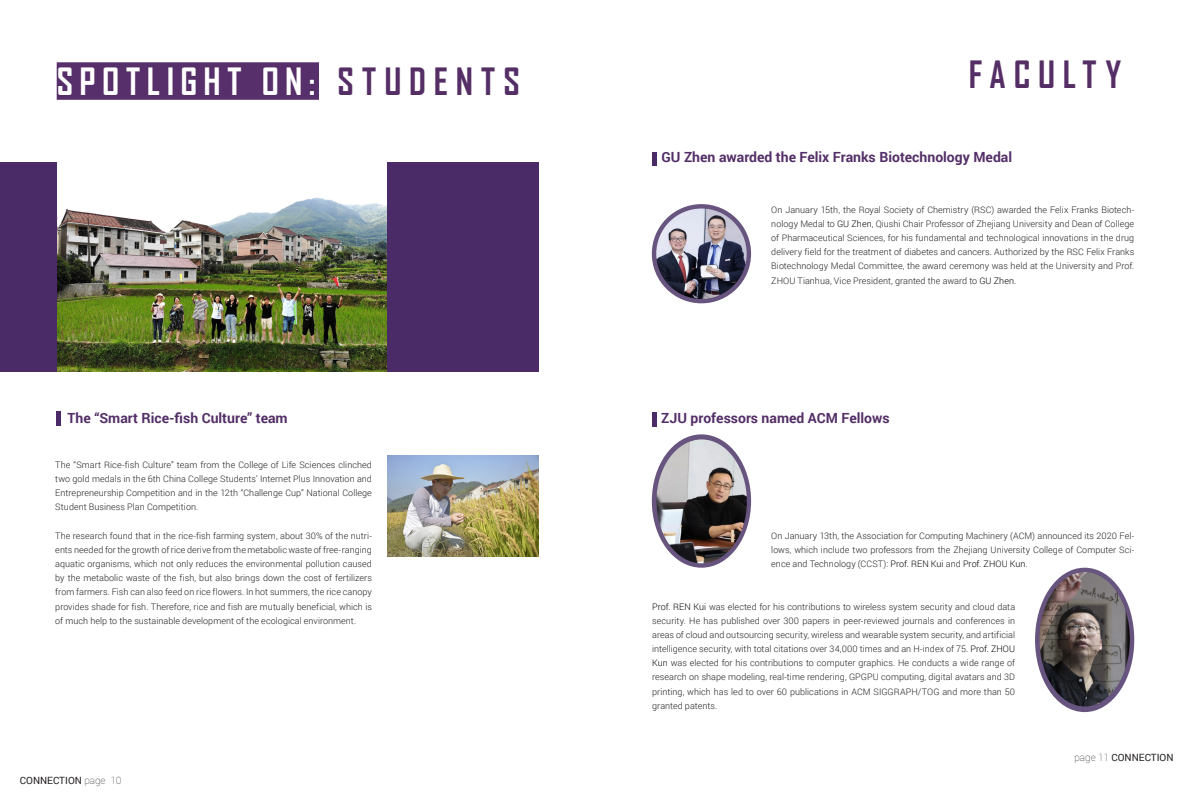
<style>
.page{position:relative;width:1191px;height:808px;background:#fff}
.page>*{position:absolute;margin:0;border:0;box-sizing:border-box;transform-origin:0 0}
.t1{font:700 36px "Agency FB";letter-spacing:.19em;color:#fff}
.t2{font:700 36px "Agency FB";letter-spacing:.21em;color:#542e65}
.t3{font:700 14px "Roboto";color:#532e67}
.t4{font:10px "Roboto";color:#231f20}
.t5{font:300 9px/14.2px "Roboto";letter-spacing:.005em;color:#231f20;text-align:justify}
.s1{color:#542e65}
.s2{font-weight:100}
.s3{color:#000}
</style>
<div class="page">
<div style="left:1035px;top:568px;width:99px;height:144px;border:11px solid #422a5f;border-radius:50%"></div>
<div style="left:652px;top:434px;width:99px;height:134px;border:11px solid #422a5f;border-radius:50%"></div>
<div style="left:652px;top:204px;width:99px;height:99px;border:11px solid #422a5f;border-radius:50%"></div>
<div style="left:57px;top:62px;width:262px;height:38px;background:#572f6a;border:11px solid #572f6a"></div>
<hr style="left:57px;top:411px;width:4px;height:14px;background:#4b2b67">
<div style="left:652px;top:152px;width:5px;height:13px;background:#4b2b67"></div>
<hr style="left:652px;top:412px;width:4px;height:15px;background:#4b2b67">
<div style="left:0;top:162px;width:57px;height:209px;background:#4b2b67"></div>
<img style="left:57px;top:197px;width:330px;height:174px">
<div style="left:387px;top:162px;width:152px;height:209px;background:#4b2b67"></div>
<img style="left:387px;top:455px;width:152px;height:101px">
<svg style="left:56px;top:65px;width:40px;height:32px"></svg>
<svg style="left:102px;top:65px;width:59px;height:32px"></svg>
<svg style="left:180px;top:65px;width:63px;height:32px"></svg>
<svg style="left:261px;top:62px;width:55px;height:38px"></svg>
<img style="left:1039px;top:572px;width:90px;height:134px">
<img style="left:656px;top:209px;width:90px;height:90px;border-radius:45px">
<img style="left:656px;top:439px;width:91px;height:124px">
<h1 class="t1" style="left:57px;top:59px;width:465px">SPOTLIGHT ON: <span class="s1">STUDENTS</span></h1>
<h1 class="t2" style="left:969px;top:53px;width:154px">FACULTY</h1>
<h2 class="t3" style="left:661px;top:147px;width:352px">GU Zhen awarded the Felix Franks Biotechnology Medal</h2>
<h2 class="t3" style="left:68px;top:408px;width:222px">The “Smart Rice-fish Culture” team</h2>
<p class="t5" style="left:55px;top:457px;width:318px">The “Smart Rice-fish Culture” team from the College of Life Sciences clinched two gold medals in the 6th China College Students’ Internet Plus Innovation and Entrepreneurship Competition and in the 12th “Challenge Cup” National College Student Business Plan Competition.</p>
<p class="t5" style="left:55px;top:528px;width:318px">The research found that in the rice-fish farming system, about 30% of the nutri&shy;ents needed for the growth of rice derive from the metabolic waste of free-ranging aquatic organisms, which not only reduces the environmental pollution caused by the metabolic waste of the fish, but also brings down the cost of fertilizers from farmers. Fish can also feed on rice flowers. In hot summers, the rice canopy provides shade for fish. Therefore, rice and fish are mutually beneficial, which is of much help to the sustainable development of the ecological environment.</p>
<p class="t4" style="left:20px;top:773px;width:103px">CONNECTION <span class="s2">page 10</span></p>
<p class="t5" style="left:771px;top:202px;width:364px">On January 15th, the Royal Society of Chemistry (RSC) awarded the Felix Franks Biotech&shy;nology Medal to <span class="s3">GU Zhen</span>, Qiushi Chair Professor of Zhejiang University and Dean of College of Pharmaceutical Sciences, for his fundamental and technological innovations in the drug delivery field for the treatment of diabetes and cancers. Authorized by the RSC Felix Franks Biotechnology Medal Committee, the award ceremony was held at the University and Prof.<br>ZHOU Tianhua, Vice President, granted the award to <span class="s3">GU Zhen</span>.</p>
<h2 class="t3" style="left:661px;top:408px;width:230px">ZJU professors named ACM Fellows</h2>
<p class="t5" style="left:771px;top:528px;width:364px">On January 13th, the Association for Computing Machinery (ACM) announced its 2020 Fel&shy;lows, which include two professors from the Zhejiang University College of Computer Sci&shy;ence and Technology (CCST): <span class="s3">Prof. REN Kui</span> and <span class="s3">Prof. ZHOU Kun</span>.</p>
<p class="t5" style="left:652px;top:599px;width:364px"><span class="s3">Prof. REN Kui</span> was elected for his contributions to wireless system security and cloud data security. He has published over 300 papers in peer-reviewed journals and conferences in areas of cloud and outsourcing security, wireless and wearable system security, and artificial intelligence security, with total citations over 34,000 times and an H-index of 75. <span class="s3">Prof. ZHOU Kun</span> was elected for his contributions to computer graphics. He conducts a wide range of research on shape modeling, real-time rendering, GPGPU computing, digital avatars and 3D printing, which has led to over 60 publications in ACM SIGGRAPH/TOG and more than 50 granted patents.</p>
<p class="t4" style="left:1074px;top:750px;width:101px"><span class="s2">page 11</span> CONNECTION</p>
</div>
